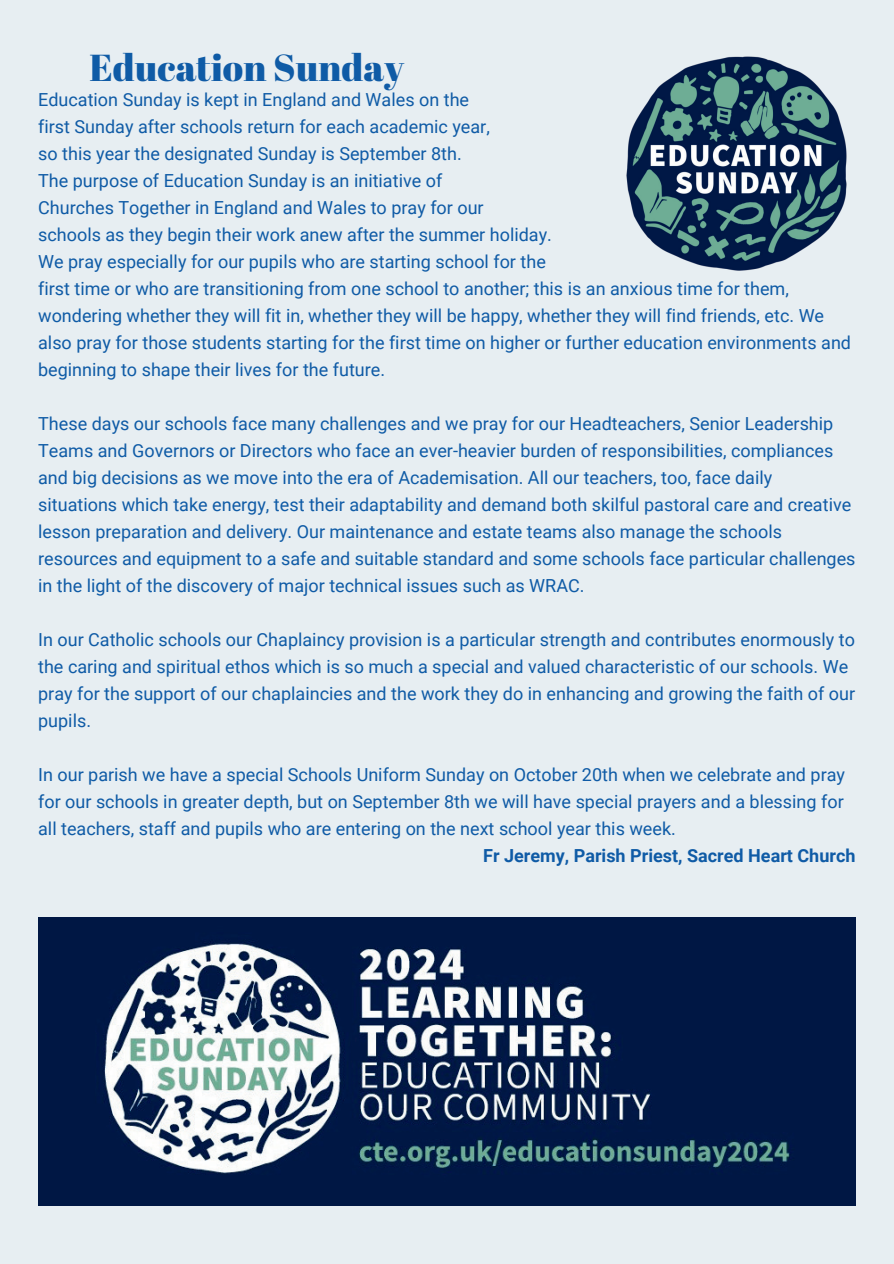
<style>
.page{position:relative;width:894px;height:1264px;background:#fff}
.page>*{position:absolute;margin:0;border:0;box-sizing:border-box;transform-origin:0 0}
.t1{font:37.5px "Abril Fatface";color:#0f5ba6}
.t2{font:18px/27px "Roboto";color:#0f5ba6}
.t3{font:700 18px "Roboto";color:#0f5ba6}
</style>
<div class="page">
<div style="left:0;top:0;width:893px;height:1263px;background:#e7eef2"></div>
<img style="left:626px;top:56px;width:221px;height:215px">
<img style="left:38px;top:917px;width:817px;height:288px">
<h1 class="t1" style="left:89px;top:41px;width:316px">Education Sunday</h1>
<p class="t2" style="left:38px;top:85px;width:814px">Education Sunday is kept in England and Wales on the<br>first Sunday after schools return for each academic year,<br>so this year the designated Sunday is September 8th.<br>The purpose of Education Sunday is an initiative of<br>Churches Together in England and Wales to pray for our<br>schools as they begin their work anew after the summer holiday.<br>We pray especially for our pupils who are starting school for the<br>first time or who are transitioning from one school to another; this is an anxious time for them, wondering whether they will fit in, whether they will be happy, whether they will find friends, etc. We also pray for those students starting for the first time on higher or further education environments and beginning to shape their lives for the future.</p>
<p class="t2" style="left:38px;top:409px;width:818px">These days our schools face many challenges and we pray for our Headteachers, Senior Leadership Teams and Governors or Directors who face an ever-heavier burden of responsibilities, compliances and big decisions as we move into the era of Academisation. All our teachers, too, face daily situations which take energy, test their adaptability and demand both skilful pastoral care and creative lesson preparation and delivery. Our maintenance and estate teams also manage the schools resources and equipment to a safe and suitable standard and some schools face particular challenges in the light of the discovery of major technical issues such as WRAC.</p>
<p class="t2" style="left:38px;top:625px;width:818px">In our Catholic schools our Chaplaincy provision is a particular strength and contributes enormously to the caring and spiritual ethos which is so much a special and valued characteristic of our schools. We pray for the support of our chaplaincies and the work they do in enhancing and growing the faith of our pupils.</p>
<p class="t2" style="left:38px;top:760px;width:808px;text-align:justify">In our parish we have a special Schools Uniform Sunday on October 20th when we celebrate and pray for our schools in greater depth, but on September 8th we will have special prayers and a blessing for all teachers, staff and pupils who are entering on the next school year this week.</p>
<p class="t3" style="left:483px;top:843px;width:374px">Fr Jeremy, Parish Priest, Sacred Heart Church</p>
</div>
